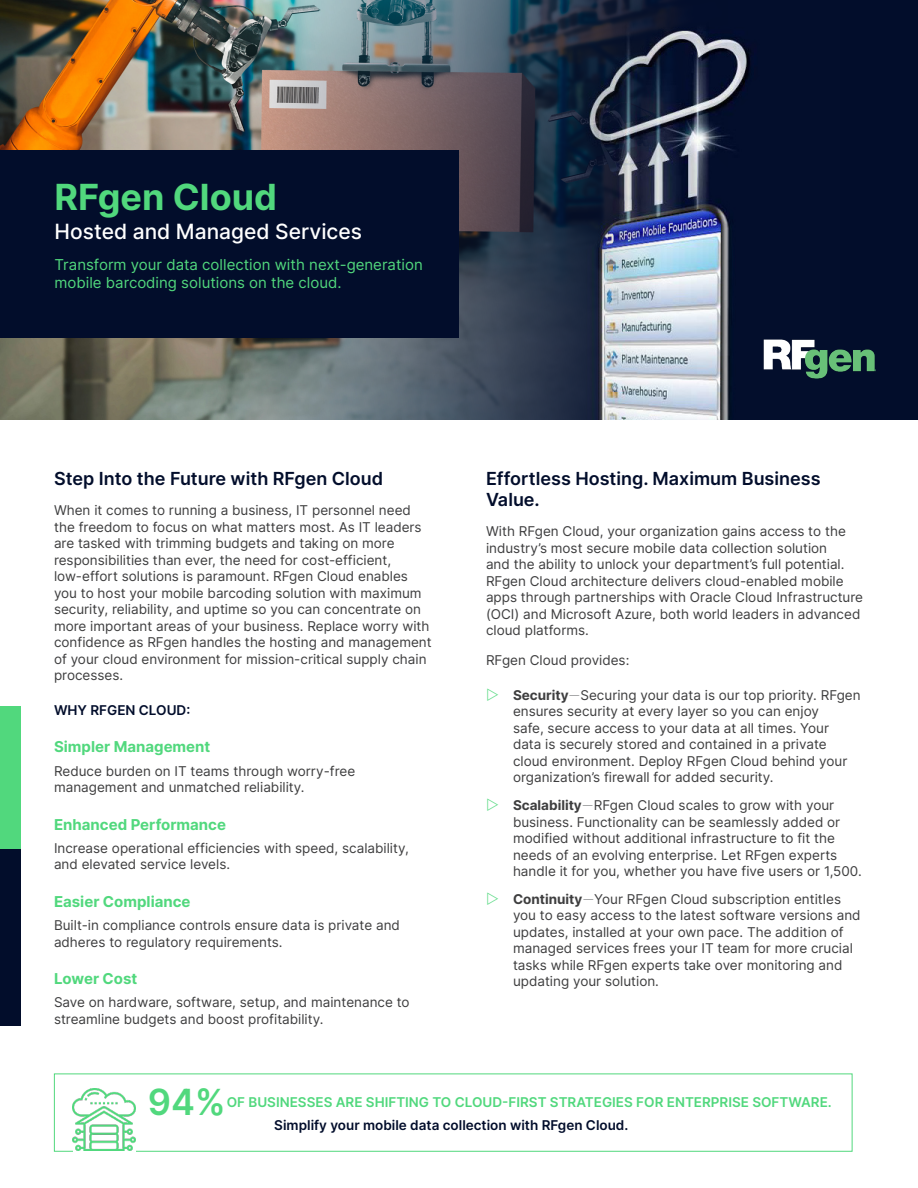
<style>
.page{position:relative;width:918px;height:1188px;background:#fff}
.page>*{position:absolute;margin:0;border:0;box-sizing:border-box;transform-origin:0 0}
.t1{font:700 36px "Inter";color:#51d87d}
.Heading1{font:600 36px "Inter";color:#51d87d}
.t2{font:500 21px "Inter";color:#fff}
.Heading1-2{font:600 18px/21px "Inter";color:#020d2b}
.t3{font:15px/18px "Inter";color:#51d87d}
.Subtitle{font:700 15px "Inter";color:#51d87d}
.body{font:13.5px/16.5px "Inter";color:#3e3e3f}
.Heading1-3{font:600 13.5px "Inter";color:#51d87d}
.Heading1-4{font:600 13.5px "Inter";color:#020d2b}
.s1{font-weight:700}
.s2{font-family:"Lato";font-weight:300;font-size:15px;color:#545557}
</style>
<div class="page">
<div style="left:0;top:0;width:918px;height:419px;background:#020d2b"></div>
<div style="left:54px;top:1074px;width:798px;height:78px;border:1px solid #51d87d"></div>
<img style="left:0;top:0;width:728px;height:419px">
<div style="left:0;top:848px;width:21px;height:178px;background:#020d2b"></div>
<div style="left:0;top:706px;width:21px;height:142px;background:#51d87d"></div>
<div style="left:0;top:150px;width:459px;height:188px;background:#020d2b"></div>
<div style="left:73px;top:1087px;width:62px;height:65px;background:#fff"></div>
<img style="left:73px;top:1088px;width:62px;height:63px">
<img style="left:763px;top:339px;width:113px;height:40px">
<p class="t1" style="left:55px;top:171px;width:224px">RFgen Cloud</p>
<p class="t2" style="left:55px;top:216px;width:309px">Hosted and Managed Services</p>
<p class="t3" style="left:55px;top:255px;width:370px">Transform your data collection with next-generation mobile barcoding solutions on the cloud.</p>
<p class="Heading1-2" style="left:54px;top:468px;width:331px">Step Into the Future with RFgen Cloud</p>
<p class="body" style="left:54px;top:502px;width:379px">When it comes to running a business, IT personnel need the freedom to focus on what matters most. As IT leaders are tasked with trimming budgets and taking on more responsibilities than ever, the need for cost-efficient, low-effort solutions is paramount. RFgen Cloud enables you to host your mobile barcoding solution with maximum security, reliability, and uptime so you can concentrate on more important areas of your business. Replace worry with confidence as RFgen handles the hosting and management of your cloud environment for mission-critical supply chain processes.</p>
<p class="Heading1-4" style="left:54px;top:700px;width:138px">WHY RFGEN CLOUD:</p>
<p class="Subtitle" style="left:54px;top:736px;width:158px">Simpler Management</p>
<p class="body" style="left:54px;top:762px;width:303px">Reduce burden on IT teams through worry-free management and unmatched reliability.</p>
<p class="Subtitle" style="left:54px;top:813px;width:174px">Enhanced Performance</p>
<p class="body" style="left:54px;top:839px;width:356px">Increase operational efficiencies with speed, scalability, and elevated service levels.</p>
<p class="Subtitle" style="left:54px;top:891px;width:138px">Easier Compliance</p>
<p class="body" style="left:54px;top:917px;width:347px">Built-in compliance controls ensure data is private and adheres to regulatory requirements.</p>
<p class="Subtitle" style="left:54px;top:968px;width:85px">Lower Cost</p>
<p class="body" style="left:54px;top:994px;width:357px">Save on hardware, software, setup, and maintenance to streamline budgets and boost profitability.</p>
<p class="Heading1-2" style="left:486px;top:468px;width:336px">Effortless Hosting. Maximum Business<br>Value.</p>
<p class="body" style="left:486px;top:523px;width:379px">With RFgen Cloud, your organization gains access to the industry’s most secure mobile data collection solution<br>and the ability to unlock your department’s full potential.<br>RFgen Cloud architecture delivers cloud-enabled mobile apps through partnerships with Oracle Cloud Infrastructure (OCI) and Microsoft Azure, both world leaders in advanced cloud platforms.</p>
<p class="body" style="left:486px;top:652px;width:145px">RFgen Cloud provides:</p>
<p class="body" style="left:513px;top:686px;width:349px"><span class="s1">Security</span><span class="s2">—</span>Securing your data is our top priority. RFgen ensures security at every layer so you can enjoy<br>safe, secure access to your data at all times. Your data is securely stored and contained in a private cloud environment. Deploy RFgen Cloud behind your organization’s firewall for added security.</p>
<p class="body" style="left:513px;top:797px;width:350px"><span class="s1">Scalability</span><span class="s2">—</span>RFgen Cloud scales to grow with your business. Functionality can be seamlessly added or modified without additional infrastructure to fit the needs of an evolving enterprise. Let RFgen experts handle it for you, whether you have five users or 1,500.</p>
<p class="body" style="left:513px;top:890px;width:349px"><span class="s1">Continuity</span><span class="s2">—</span>Your RFgen Cloud subscription entitles you to easy access to the latest software versions and updates, installed at your own pace. The addition of managed services frees your IT team for more crucial tasks while RFgen experts take over monitoring and updating your solution.</p>
<p class="Heading1" style="left:148px;top:1076px;width:79px">94%</p>
<p class="Heading1-3" style="left:227px;top:1092px;width:607px">OF BUSINESSES ARE SHIFTING TO CLOUD-FIRST STRATEGIES FOR ENTERPRISE SOFTWARE.</p>
<p class="Heading1-4" style="left:274px;top:1115px;width:356px">Simplify your mobile data collection with RFgen Cloud.</p>
</div>
